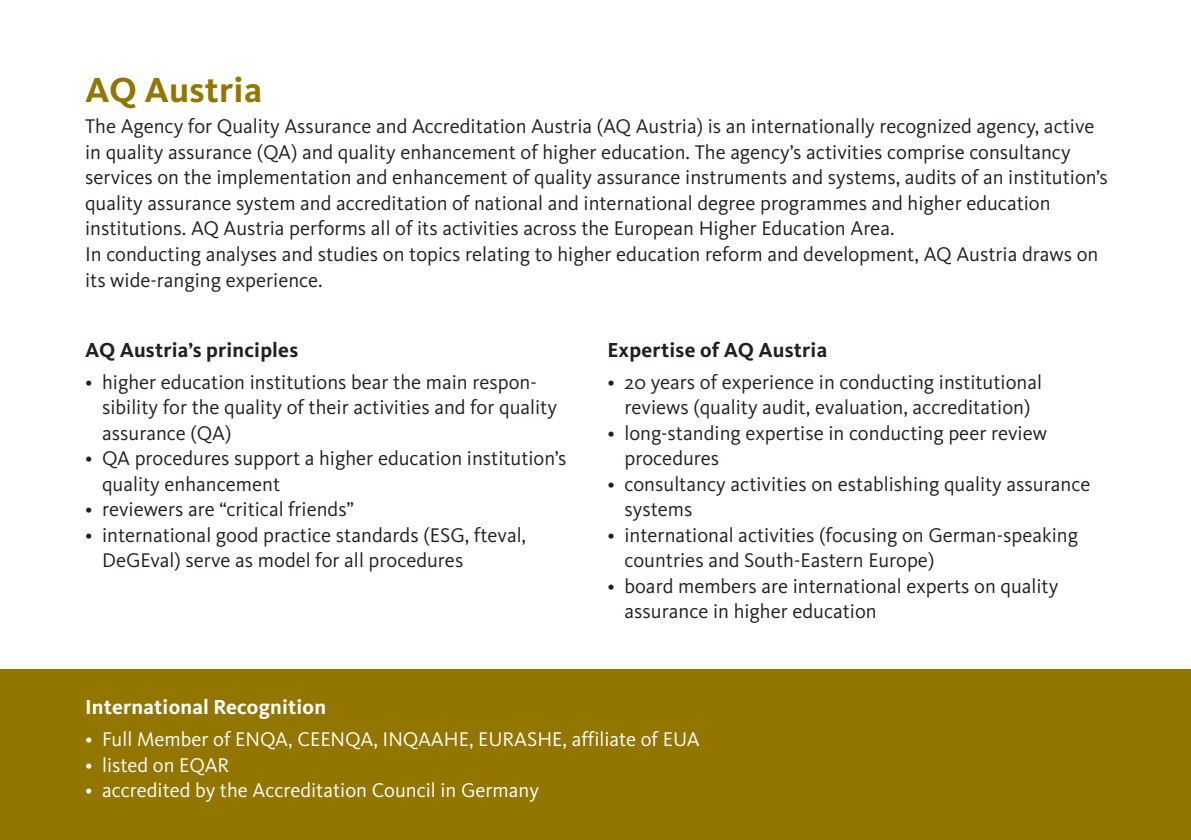
<style>
.page{position:relative;width:1191px;height:840px;background:#fff}
.page>*{position:absolute;margin:0;border:0;box-sizing:border-box;transform-origin:0 0}
.t1{font:700 36px "Kievit OT";letter-spacing:.01em;color:#927600}
.t2{font:700 21px "Kievit OT";letter-spacing:.01em;color:#231f20}
.t3{font:700 21px "Kievit OT";letter-spacing:.01em;color:#fff}
.t4{font:20.4px/25.6px "Kievit OT";color:#231f20}
.t5{font:20.4px "Kievit OT";color:#fff}
</style>
<div class="page">
<div style="left:0;top:669px;width:1191px;height:170px;background:#927600"></div>
<h1 class="t1" style="left:85px;top:68px;width:179px">AQ Austria</h1>
<p class="t4" style="left:85px;top:113px;width:1024px">The Agency for Quality Assurance and Accreditation Austria (AQ Austria) is an internationally recognized agency, active in quality assurance (QA) and quality enhancement of higher education. The agency’s activities comprise consultancy services on the implementation and enhancement of quality assurance instruments and systems, audits of an institution’s quality assurance system and accreditation of national and international degree programmes and higher education institutions. AQ Austria performs all of its activities across the European Higher Education Area.<br>In conducting analyses and studies on topics relating to higher education reform and development, AQ Austria draws on its wide-ranging experience.</p>
<p class="t2" style="left:85px;top:337px;width:215px">AQ Austria’s principles</p>
<p class="t4" style="left:102px;top:368px;width:456px;text-indent:-17px">• higher education institutions bear the main respon&shy;sibility for the quality of their activities and for quality assurance (QA)</p>
<p class="t4" style="left:102px;top:445px;width:466px;text-indent:-17px">• QA procedures support a higher education institution’s quality enhancement</p>
<p class="t4" style="left:85px;top:496px;width:270px">• reviewers are “critical friends”</p>
<p class="t4" style="left:102px;top:521px;width:425px;text-indent:-17px">• international good practice standards (ESG, fteval,<br>DeGEval) serve as model for all procedures</p>
<p class="t2" style="left:607px;top:337px;width:221px">Expertise of AQ Austria</p>
<p class="t4" style="left:607px;top:368px;width:436px;text-align:center">• 20 years of experience in conducting institutional reviews (quality audit, evaluation, accreditation)</p>
<p class="t4" style="left:624px;top:419px;width:424px;text-indent:-17px">• long-standing expertise in conducting peer review procedures</p>
<p class="t4" style="left:624px;top:470px;width:467px;text-indent:-17px">• consultancy activities on establishing quality assurance systems</p>
<p class="t4" style="left:624px;top:521px;width:455px;text-indent:-17px">• international activities (focusing on German-speaking countries and South-Eastern Europe)</p>
<p class="t4" style="left:624px;top:572px;width:435px;text-indent:-17px">• board members are international experts on quality assurance in higher education</p>
<p class="t3" style="left:85px;top:694px;width:242px">International Recognition</p>
<p class="t5" style="left:85px;top:726px;width:616px">• Full Member of ENQA, CEENQA, INQAAHE, EURASHE, affiliate of EUA</p>
<p class="t5" style="left:85px;top:752px;width:146px">• listed on EQAR</p>
<p class="t5" style="left:85px;top:777px;width:455px">• accredited by the Accreditation Council in Germany</p>
</div>
